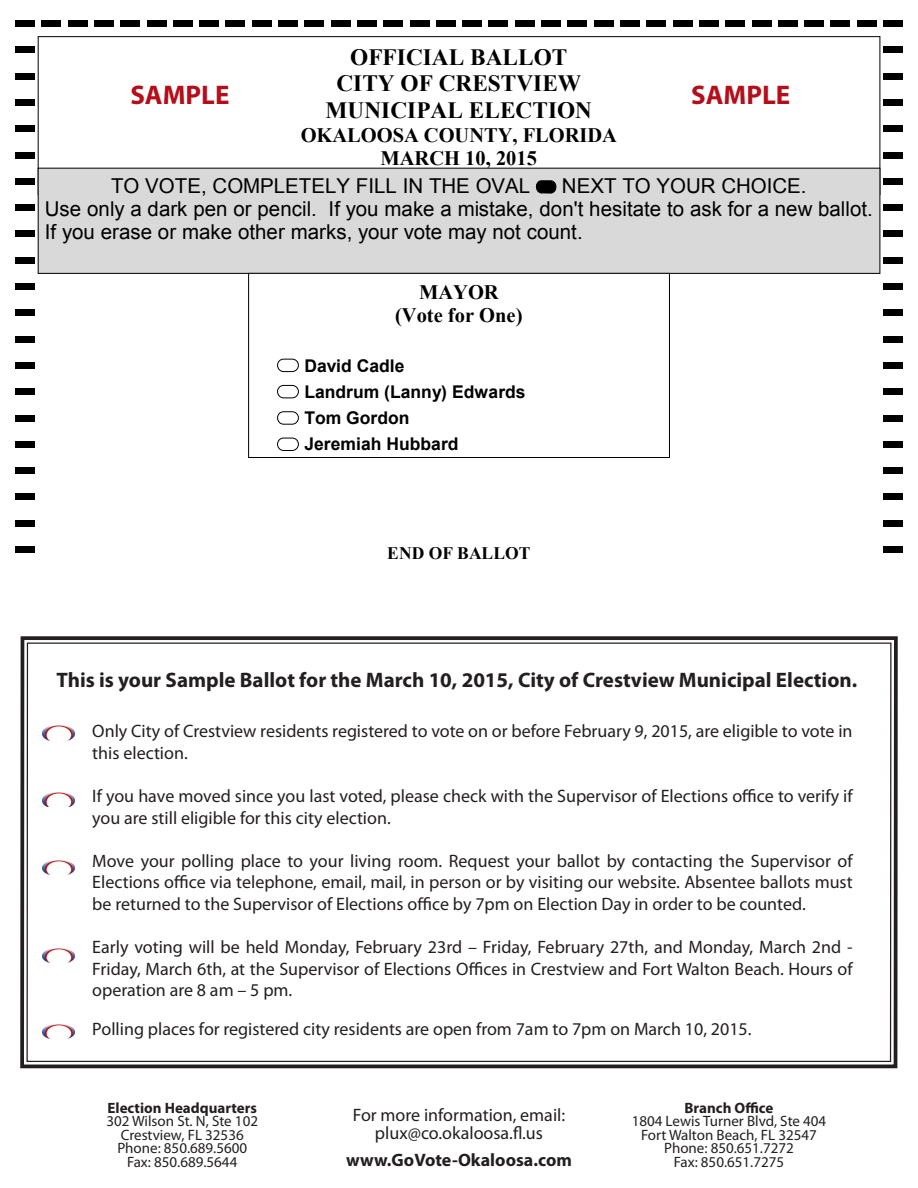
<style>
.page{position:relative;width:918px;height:1188px;background:#fff}
.page>*{position:absolute;margin:0;border:0;box-sizing:border-box;transform-origin:0 0}
.t1{font:700 27px "Myriad Pro";color:#b50e1a}
.t2{font:700 23.25px/26.4px "Times New Roman";color:#000;text-align:center}
.t3{font:700 21px "Myriad Pro";color:#231f20}
.t4{font:20.55px/23px "Arial";color:#000}
.t5{font:700 20.55px/23.4px "Times New Roman";color:#000;text-align:center}
.t6{font:18px/21.6px "Myriad Pro";color:#231f20}
.t7{font:700 18px "Myriad Pro";color:#231f20}
.t8{font:700 17.55px/26.2px "Arial";color:#000}
.t9{font:700 17.55px "Times New Roman";letter-spacing:.005em;color:#000}
.t10{font:15px "Myriad Pro";color:#231f20}
.t11{font:700 15px "Myriad Pro";color:#231f20}
</style>
<div class="page">
<svg style="left:20px;top:636px;width:878px;height:433px"></svg>
<svg style="left:26px;top:642px;width:866px;height:421px"></svg>
<hr style="left:38px;top:36px;width:842px;height:1px;background:#000">
<hr style="left:38px;top:37px;width:1px;height:157px;background:#000">
<hr style="left:879px;top:37px;width:1px;height:157px;background:#000">
<div style="left:38px;top:168px;width:842px;height:105px;background:#d9d9d9"></div>
<hr style="left:38px;top:168px;width:842px;height:1px;background:#000">
<hr style="left:38px;top:273px;width:842px;height:1px;background:#000">
<hr style="left:38px;top:168px;width:1px;height:105px;background:#000">
<hr style="left:879px;top:168px;width:1px;height:105px;background:#000">
<svg style="left:536px;top:181px;width:21px;height:12px"></svg>
<div style="left:277px;top:359px;width:22px;height:13px;border:1px solid #000;border-radius:6px"></div>
<div style="left:277px;top:385px;width:22px;height:13px;border:1px solid #000;border-radius:6px"></div>
<div style="left:277px;top:412px;width:22px;height:12px;border:1px solid #000;border-radius:6px"></div>
<div style="left:277px;top:438px;width:22px;height:13px;border:1px solid #000;border-radius:6px"></div>
<hr style="left:249px;top:457px;width:420px;height:1px;background:#000">
<hr style="left:248px;top:273px;width:1px;height:185px;background:#000">
<hr style="left:669px;top:273px;width:1px;height:185px;background:#000">
<div style="left:15px;top:20px;width:20px;height:7px;background:#000"></div>
<div style="left:883px;top:20px;width:20px;height:7px;background:#000"></div>
<div style="left:15px;top:46px;width:20px;height:7px;background:#000"></div>
<div style="left:883px;top:46px;width:20px;height:7px;background:#000"></div>
<div style="left:15px;top:73px;width:20px;height:6px;background:#000"></div>
<div style="left:883px;top:73px;width:20px;height:6px;background:#000"></div>
<div style="left:15px;top:99px;width:20px;height:7px;background:#000"></div>
<div style="left:883px;top:99px;width:20px;height:7px;background:#000"></div>
<div style="left:15px;top:125px;width:20px;height:7px;background:#000"></div>
<div style="left:883px;top:125px;width:20px;height:7px;background:#000"></div>
<div style="left:15px;top:152px;width:20px;height:6px;background:#000"></div>
<div style="left:883px;top:152px;width:20px;height:6px;background:#000"></div>
<div style="left:15px;top:178px;width:20px;height:7px;background:#000"></div>
<div style="left:883px;top:178px;width:20px;height:7px;background:#000"></div>
<div style="left:15px;top:204px;width:20px;height:7px;background:#000"></div>
<div style="left:883px;top:204px;width:20px;height:7px;background:#000"></div>
<div style="left:15px;top:231px;width:20px;height:6px;background:#000"></div>
<div style="left:883px;top:231px;width:20px;height:6px;background:#000"></div>
<div style="left:15px;top:257px;width:20px;height:7px;background:#000"></div>
<div style="left:883px;top:257px;width:20px;height:7px;background:#000"></div>
<div style="left:15px;top:283px;width:20px;height:7px;background:#000"></div>
<div style="left:883px;top:283px;width:20px;height:7px;background:#000"></div>
<div style="left:15px;top:310px;width:20px;height:6px;background:#000"></div>
<div style="left:883px;top:310px;width:20px;height:6px;background:#000"></div>
<div style="left:15px;top:336px;width:20px;height:6px;background:#000"></div>
<div style="left:883px;top:336px;width:20px;height:6px;background:#000"></div>
<div style="left:15px;top:362px;width:20px;height:7px;background:#000"></div>
<div style="left:883px;top:362px;width:20px;height:7px;background:#000"></div>
<div style="left:15px;top:388px;width:20px;height:7px;background:#000"></div>
<div style="left:883px;top:388px;width:20px;height:7px;background:#000"></div>
<div style="left:15px;top:415px;width:20px;height:6px;background:#000"></div>
<div style="left:883px;top:415px;width:20px;height:6px;background:#000"></div>
<div style="left:15px;top:441px;width:20px;height:7px;background:#000"></div>
<div style="left:883px;top:441px;width:20px;height:7px;background:#000"></div>
<div style="left:15px;top:467px;width:20px;height:7px;background:#000"></div>
<div style="left:883px;top:467px;width:20px;height:7px;background:#000"></div>
<div style="left:15px;top:494px;width:20px;height:6px;background:#000"></div>
<div style="left:883px;top:494px;width:20px;height:6px;background:#000"></div>
<div style="left:15px;top:520px;width:20px;height:7px;background:#000"></div>
<div style="left:883px;top:520px;width:20px;height:7px;background:#000"></div>
<div style="left:15px;top:546px;width:20px;height:7px;background:#000"></div>
<div style="left:883px;top:546px;width:20px;height:7px;background:#000"></div>
<div style="left:42px;top:20px;width:19px;height:7px;background:#000"></div>
<div style="left:68px;top:20px;width:19px;height:7px;background:#000"></div>
<div style="left:94px;top:20px;width:20px;height:7px;background:#000"></div>
<div style="left:120px;top:20px;width:20px;height:7px;background:#000"></div>
<div style="left:147px;top:20px;width:19px;height:7px;background:#000"></div>
<div style="left:173px;top:20px;width:20px;height:7px;background:#000"></div>
<div style="left:199px;top:20px;width:20px;height:7px;background:#000"></div>
<div style="left:226px;top:20px;width:19px;height:7px;background:#000"></div>
<div style="left:252px;top:20px;width:20px;height:7px;background:#000"></div>
<div style="left:278px;top:20px;width:20px;height:7px;background:#000"></div>
<div style="left:305px;top:20px;width:19px;height:7px;background:#000"></div>
<div style="left:331px;top:20px;width:19px;height:7px;background:#000"></div>
<div style="left:357px;top:20px;width:20px;height:7px;background:#000"></div>
<div style="left:383px;top:20px;width:20px;height:7px;background:#000"></div>
<div style="left:410px;top:20px;width:19px;height:7px;background:#000"></div>
<div style="left:436px;top:20px;width:20px;height:7px;background:#000"></div>
<div style="left:462px;top:20px;width:20px;height:7px;background:#000"></div>
<div style="left:489px;top:20px;width:19px;height:7px;background:#000"></div>
<div style="left:515px;top:20px;width:20px;height:7px;background:#000"></div>
<div style="left:541px;top:20px;width:20px;height:7px;background:#000"></div>
<div style="left:568px;top:20px;width:19px;height:7px;background:#000"></div>
<div style="left:594px;top:20px;width:20px;height:7px;background:#000"></div>
<div style="left:620px;top:20px;width:20px;height:7px;background:#000"></div>
<div style="left:647px;top:20px;width:19px;height:7px;background:#000"></div>
<div style="left:673px;top:20px;width:19px;height:7px;background:#000"></div>
<div style="left:699px;top:20px;width:20px;height:7px;background:#000"></div>
<div style="left:725px;top:20px;width:20px;height:7px;background:#000"></div>
<div style="left:752px;top:20px;width:19px;height:7px;background:#000"></div>
<div style="left:778px;top:20px;width:20px;height:7px;background:#000"></div>
<div style="left:804px;top:20px;width:20px;height:7px;background:#000"></div>
<div style="left:831px;top:20px;width:19px;height:7px;background:#000"></div>
<div style="left:857px;top:20px;width:20px;height:7px;background:#000"></div>
<p class="t2" style="left:326px;top:43px;width:268px">OFFICIAL BALLOT<br>CITY OF CRESTVIEW<br>MUNICIPAL ELECTION</p>
<p class="t5" style="left:301px;top:122px;width:318px">OKALOOSA COUNTY, FLORIDA<br>MARCH 10, 2015</p>
<p class="t4" style="left:111px;top:175px;width:421px">TO VOTE, COMPLETELY FILL IN THE OVAL</p>
<p class="t1" style="left:130px;top:77px;width:101px">SAMPLE</p>
<p class="t1" style="left:691px;top:77px;width:101px">SAMPLE</p>
<p class="t4" style="left:45px;top:175px;width:830px;text-indent:517px">NEXT TO YOUR CHOICE.<br>Use only a dark pen or pencil. If you make a mistake, don't hesitate to ask for a new ballot.<br>If you erase or make other marks, your vote may not count.</p>
<p class="t5" style="left:395px;top:280px;width:129px">MAYOR (Vote for One)</p>
<p class="t8" style="left:304px;top:353px;width:223px">David Cadle<br>Landrum (Lanny) Edwards<br>Tom Gordon<br>Jeremiah Hubbard</p>
<p class="t9" style="left:387px;top:541px;width:145px">END OF BALLOT</p>
<p class="t3" style="left:56px;top:666px;width:802px">This is your Sample Ballot for the March 10, 2015, City of Crestview Municipal Election.</p>
<p class="t6" style="left:92px;top:720px;width:762px">Only City of Crestview residents registered to vote on or before February 9, 2015, are eligible to vote in this election.</p>
<p class="t6" style="left:92px;top:785px;width:762px">If you have moved since you last voted, please check with the Supervisor of Elections office to verify if you are still eligible for this city election.</p>
<p class="t6" style="left:92px;top:850px;width:762px;text-align:justify">Move your polling place to your living room. Request your ballot by contacting the Supervisor of Elections office via telephone, email, mail, in person or by visiting our website. Absentee ballots must be returned to the Supervisor of Elections office by 7pm on Election Day in order to be counted.</p>
<p class="t6" style="left:92px;top:936px;width:762px;text-align:justify">Early voting will be held Monday, February 23rd – Friday, February 27th, and Monday, March 2nd - Friday, March 6th, at the Supervisor of Elections Offices in Crestview and Fort Walton Beach. Hours of operation are 8 am – 5 pm.</p>
<p class="t6" style="left:92px;top:1018px;width:661px">Polling places for registered city residents are open from 7am to 7pm on March 10, 2015.</p>
<p class="t11" style="left:108px;top:1098px;width:151px">Election Headquarters</p>
<p class="t10" style="left:106px;top:1112px;width:153px">302 Wilson St. N, Ste 102</p>
<p class="t10" style="left:121px;top:1126px;width:124px">Crestview, FL 32536</p>
<p class="t10" style="left:117px;top:1139px;width:131px">Phone: 850.689.5600</p>
<p class="t10" style="left:127px;top:1153px;width:112px">Fax: 850.689.5644</p>
<p class="t6" style="left:353px;top:1104px;width:214px">For more information, email:</p>
<p class="t6" style="left:375px;top:1122px;width:170px">plux@co.okaloosa.fl.us</p>
<p class="t7" style="left:346px;top:1148px;width:227px">www.GoVote-Okaloosa.com</p>
<p class="t11" style="left:685px;top:1098px;width:90px">Branch Office</p>
<p class="t10" style="left:632px;top:1112px;width:196px">1804 Lewis Turner Blvd, Ste 404</p>
<p class="t10" style="left:641px;top:1126px;width:177px">Fort Walton Beach, FL 32547</p>
<p class="t10" style="left:664px;top:1139px;width:131px">Phone: 850.651.7272</p>
<p class="t10" style="left:674px;top:1153px;width:112px">Fax: 850.651.7275</p>
</div>
